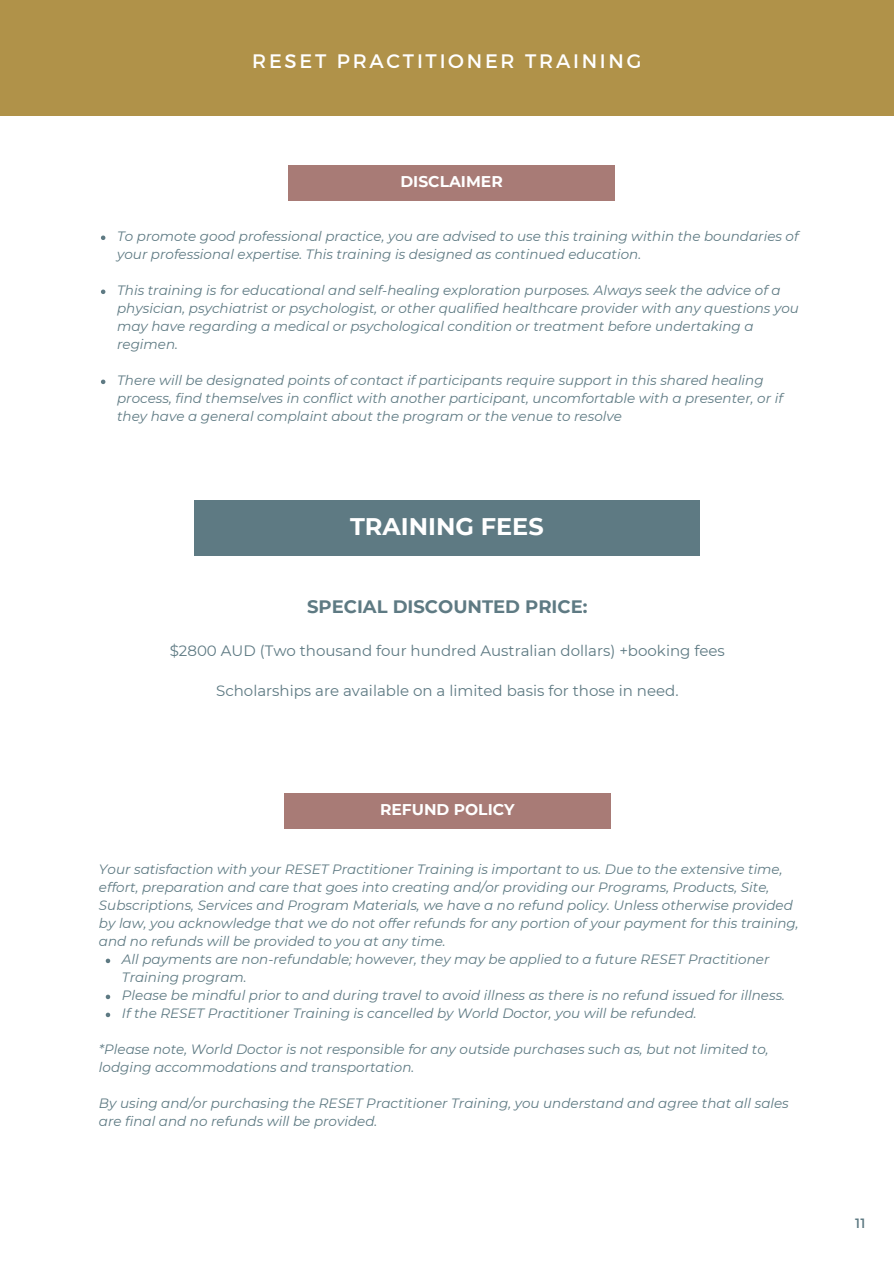
<style>
.page{position:relative;width:894px;height:1264px;background:#fff}
.page>*{position:absolute;margin:0;border:0;box-sizing:border-box;transform-origin:0 0}
.t1{font:700 24px "Montserrat";color:#fff}
.t2{font:19.5px "Montserrat";letter-spacing:.14em;color:#fff}
.t3{font:700 18px "Montserrat";color:#5e7a83}
.t4{font:700 15.6px "Montserrat";color:#fff}
.t5{font:15px "Montserrat";color:#5e7a83}
.t6{font:italic 13.5px/18px "Montserrat";color:#5e7a83}
.t7{font:13.5px "Montserrat";color:#5e7a83}
</style>
<div class="page">
<div style="left:0;top:0;width:893px;height:115px;background:#b09249"></div>
<div style="left:195px;top:500px;width:504px;height:55px;background:#5e7a83"></div>
<div style="left:284px;top:792px;width:326px;height:36px;background:#a87b76"></div>
<svg style="left:106px;top:958px;width:4px;height:5px"></svg>
<svg style="left:106px;top:994px;width:4px;height:5px"></svg>
<svg style="left:106px;top:1012px;width:4px;height:5px"></svg>
<div style="left:288px;top:165px;width:326px;height:36px;background:#a87b76"></div>
<svg style="left:101px;top:235px;width:4px;height:5px"></svg>
<svg style="left:101px;top:289px;width:4px;height:5px"></svg>
<svg style="left:101px;top:379px;width:4px;height:5px"></svg>
<h3 class="t2" style="left:252px;top:48px;width:390px">RESET PRACTITIONER TRAINING</h3>
<p class="t4" style="left:400px;top:172px;width:104px">DISCLAIMER</p>
<p class="t6" style="left:117px;top:227px;width:682px">To promote good professional practice, you are advised to use this training within the boundaries of your professional expertise. This training is designed as continued education.</p>
<p class="t6" style="left:117px;top:281px;width:683px">This training is for educational and self-healing exploration purposes. Always seek the advice of a physician, psychiatrist or psychologist, or other qualified healthcare provider with any questions you may have regarding a medical or psychological condition or treatment before undertaking a regimen.</p>
<p class="t6" style="left:117px;top:371px;width:667px">There will be designated points of contact if participants require support in this shared healing process, find themselves in conflict with another participant, uncomfortable with a presenter, or if they have a general complaint about the program or the venue to resolve</p>
<h4 class="t1" style="left:350px;top:511px;width:195px">TRAINING FEES</h4>
<p class="t3" style="left:307px;top:595px;width:282px">SPECIAL DISCOUNTED PRICE:</p>
<p class="t5" style="left:170px;top:641px;width:556px">$2800 AUD (Two thousand four hundred Australian dollars) +booking fees</p>
<p class="t5" style="left:216px;top:682px;width:464px">Scholarships are available on a limited basis for those in need.</p>
<h1 class="t4" style="left:380px;top:799px;width:136px">REFUND POLICY</h1>
<h2 class="t6" style="left:99px;top:860px;width:701px">Your satisfaction with your RESET Practitioner Training is important to us. Due to the extensive time, effort, preparation and care that goes into creating and/or providing our Programs, Products, Site, Subscriptions, Services and Program Materials, we have a no refund policy. Unless otherwise provided by law, you acknowledge that we do not offer refunds for any portion of your payment for this training, and no refunds will be provided to you at any time.</h2>
<h5 class="t6" style="left:122px;top:950px;width:648px">All payments are non-refundable; however, they may be applied to a future RESET Practitioner<br>Training program.</h5>
<h5 class="t6" style="left:122px;top:986px;width:664px">Please be mindful prior to and during travel to avoid illness as there is no refund issued for illness.</h5>
<h4 class="t6" style="left:122px;top:1004px;width:576px">If the RESET Practitioner Training is cancelled by World Doctor, you will be refunded.</h4>
<p class="t6" style="left:99px;top:1040px;width:671px">*Please note, World Doctor is not responsible for any outside purchases such as, but not limited to,</p>
<p class="t6" style="left:99px;top:1058px;width:317px">lodging accommodations and transportation.</p>
<p class="t6" style="left:99px;top:1094px;width:691px">By using and/or purchasing the RESET Practitioner Training, you understand and agree that all sales are final and no refunds will be provided.</p>
<p class="t7" style="left:855px;top:1214px;width:12px">11</p>
</div>
